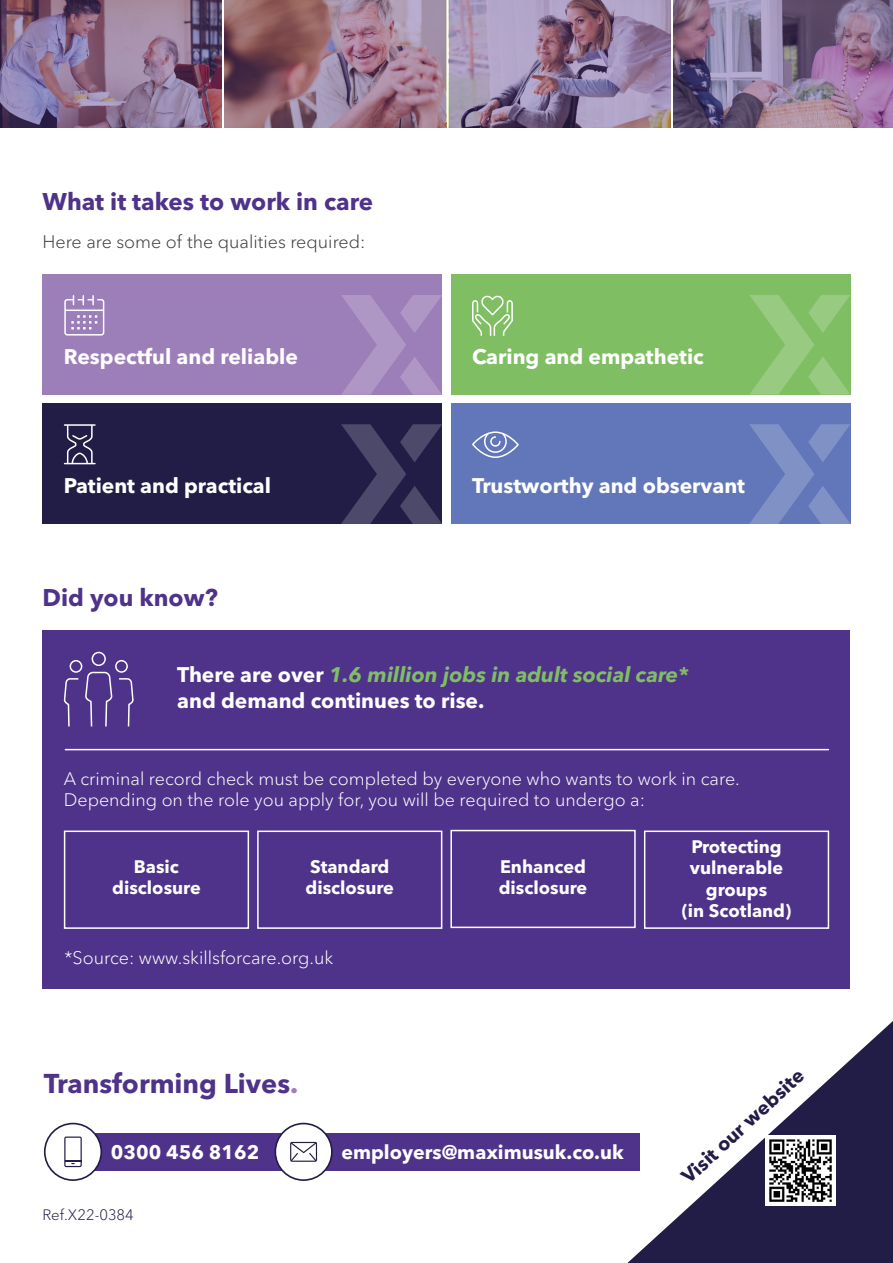
<style>
.page{position:relative;width:893px;height:1263px;background:#fff}
.page>*{position:absolute;margin:0;border:0;box-sizing:border-box;transform-origin:0 0}
.t1{font:700 27px "Avenir Next LT Pro";color:#4f328a}
.t2{font:700 24px "Avenir Next LT Pro";color:#4f328a}
.t3{font:700 21px/25.2px "Avenir Next LT Pro";color:#fff}
.t4{font:700 19.5px "Avenir Next LT Pro";color:#fff}
.t5{font:700 19.5px "Avenir Next LT Pro";color:#221d46}
.t6{font:300 18px/21.6px "Avenir Next LT Pro";color:#fff}
.t7{font:700 18px/21.6px "Avenir Next LT Pro";color:#fff;text-align:center}
.t8{font:300 18px "Avenir Next LT Pro";color:#3c3c3b}
.t9{font:300 15px "Avenir Next LT Pro";color:#221d46}
.s1{font-style:italic;color:#80be64}
.s2{color:#9c7eb8}
</style>
<div class="page">
<div style="left:43px;top:630px;width:807px;height:358px;background:#4f328a"></div>
<div style="left:64px;top:830px;width:185px;height:99px;border:2px solid #fff"></div>
<div style="left:257px;top:830px;width:185px;height:99px;border:2px solid #fff"></div>
<div style="left:450px;top:830px;width:186px;height:98px;border:2px solid #fff"></div>
<div style="left:644px;top:830px;width:185px;height:99px;border:2px solid #fff"></div>
<svg style="left:0;top:0;width:222px;height:128px;background:#876e8e"></svg>
<svg style="left:224px;top:0;width:222px;height:128px;background:#946f80"></svg>
<svg style="left:449px;top:0;width:221px;height:128px;background:#9683a3"></svg>
<img style="left:673px;top:0;width:220px;height:128px">
<div style="left:43px;top:274px;width:399px;height:121px;background:#9c7eb8"></div>
<svg style="left:341px;top:295px;width:101px;height:100px"></svg>
<div style="left:451px;top:274px;width:399px;height:121px;background:#80be64"></div>
<svg style="left:750px;top:295px;width:100px;height:100px"></svg>
<div style="left:43px;top:403px;width:399px;height:121px;background:#221d46"></div>
<svg style="left:341px;top:424px;width:101px;height:100px"></svg>
<div style="left:451px;top:403px;width:399px;height:121px;background:#6277b9"></div>
<svg style="left:749px;top:424px;width:101px;height:100px"></svg>
<div style="left:92px;top:652px;width:14px;height:14px;border:2px solid #fff;border-radius:50%"></div>
<div style="left:115px;top:660px;width:13px;height:13px;border:2px solid #fff;border-radius:50%"></div>
<div style="left:70px;top:660px;width:12px;height:13px;border:2px solid #fff;border-radius:50%"></div>
<svg style="left:64px;top:671px;width:69px;height:56px"></svg>
<svg style="left:472px;top:295px;width:41px;height:41px"></svg>
<svg style="left:483px;top:434px;width:25px;height:20px"></svg>
<div style="left:472px;top:431px;width:47px;height:27px;border:2px solid #fff;border-radius:50%"></div>
<svg style="left:64px;top:296px;width:41px;height:40px"></svg>
<hr style="left:65px;top:424px;width:30px;height:2px;background:#fff">
<hr style="left:65px;top:463px;width:30px;height:1px;background:#fff">
<svg style="left:66px;top:424px;width:27px;height:41px"></svg>
<hr style="left:65px;top:749px;width:763px;height:1px;background:#fff">
<svg style="left:627px;top:1021px;width:266px;height:242px"></svg>
<img style="left:765px;top:1135px;width:70px;height:70px">
<div style="left:73px;top:1133px;width:566px;height:38px;background:#4f328a"></div>
<div style="left:45px;top:1123px;width:56px;height:57px;background:#fff;border-radius:50%"></div>
<div style="left:44px;top:1123px;width:58px;height:58px;border:2px solid #221d46;border-radius:50%"></div>
<svg style="left:64px;top:1136px;width:18px;height:31px"></svg>
<div style="left:275px;top:1123px;width:57px;height:57px;background:#fff;border-radius:50%"></div>
<div style="left:274px;top:1123px;width:59px;height:58px;border:2px solid #221d46;border-radius:50%"></div>
<svg style="left:290px;top:1142px;width:27px;height:20px"></svg>
<h2 class="t2" style="left:43px;top:187px;width:332px">What it takes to work in care</h2>
<p class="t8" style="left:43px;top:231px;width:324px">Here are some of the qualities required:</p>
<p class="t3" style="left:64px;top:344px;width:236px">Respectful and reliable</p>
<p class="t3" style="left:472px;top:344px;width:233px">Caring and empathetic</p>
<p class="t3" style="left:64px;top:473px;width:209px">Patient and practical</p>
<p class="t3" style="left:472px;top:473px;width:274px">Trustworthy and observant</p>
<h2 class="t2" style="left:43px;top:583px;width:177px">Did you know?</h2>
<p class="t3" style="left:177px;top:662px;width:513px">There are over <span class="s1">1.6 million jobs in adult social care* </span>and demand continues to rise.</p>
<p class="t6" style="left:64px;top:767px;width:677px">A criminal record check must be completed by everyone who wants to work in care.<br>Depending on the role you apply for, you will be required to undergo a:</p>
<p class="t7" style="left:682px;top:835px;width:111px">Protecting vulnerable groups<br>(in Scotland)</p>
<p class="t7" style="left:112px;top:855px;width:90px">Basic disclosure</p>
<p class="t7" style="left:305px;top:855px;width:90px;text-align:left">Standard disclosure</p>
<p class="t7" style="left:499px;top:855px;width:90px;text-align:left">Enhanced disclosure</p>
<p class="t6" style="left:65px;top:947px;width:270px">*Source: www.skillsforcare.org.uk</p>
<h1 class="t1" style="left:44px;top:1067px;width:256px">Transforming Lives<span class="s2">.</span></h1>
<p class="t4" style="left:111px;top:1140px;width:150px">0300 456 8162</p>
<p class="t4" style="left:341px;top:1140px;width:284px">employers@maximusuk.co.uk</p>
<p class="t9" style="left:43px;top:1206px;width:93px">Ref.X22-0384</p>
<p class="t5" style="left:677px;top:1171px;width:160px;rotate:-43deg">Visit our website</p>
</div>
